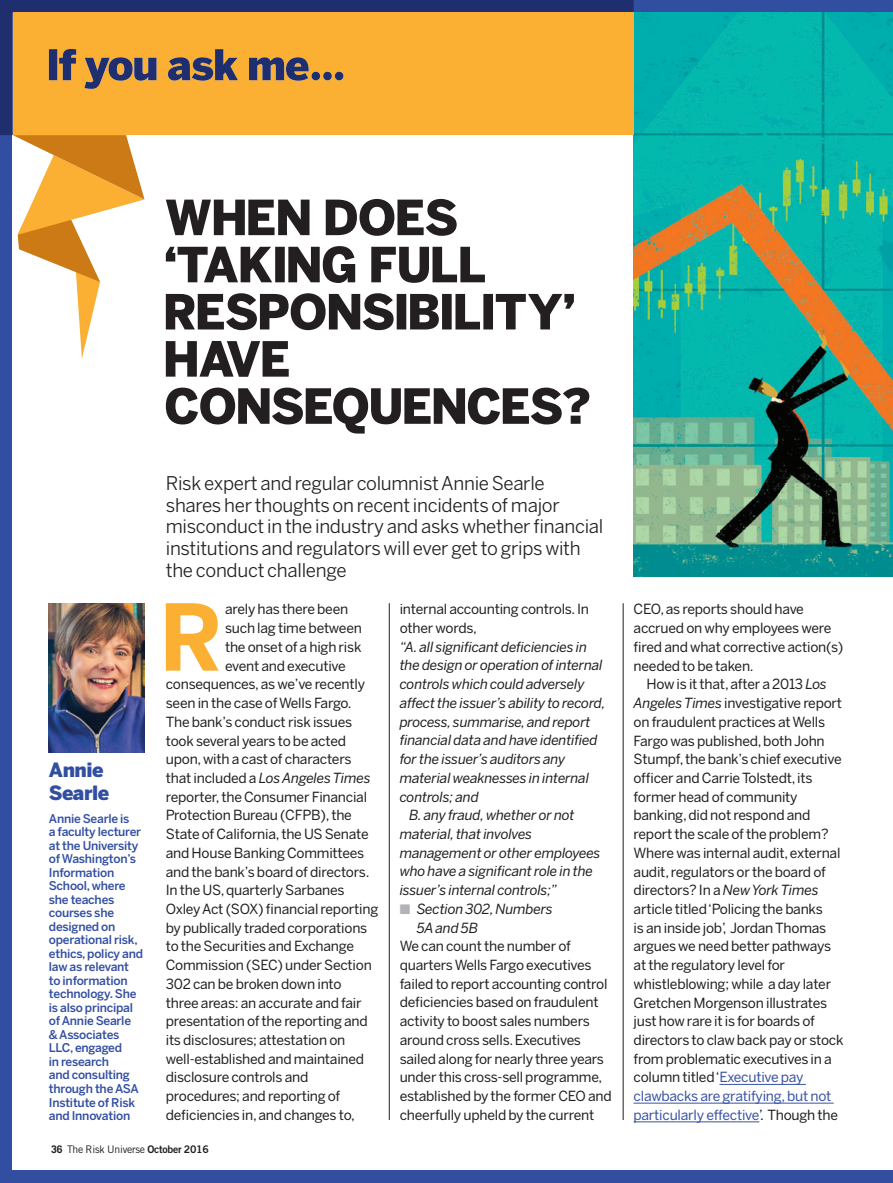
<style>
.page{position:relative;width:893px;height:1183px;background:#fff}
.page>*{position:absolute;margin:0;border:0;box-sizing:border-box;transform-origin:0 0}
.t1{font:900 19.5px/22.5px "Benton Sans";letter-spacing:-.025em;color:#324ea1}
.t2{font:18.75px/21.8px "Benton Sans";letter-spacing:-.015em;color:#231f20}
.t3{font:13.8px/18.8px "Benton Sans";letter-spacing:-.015em;color:#231f20}
.t4{font:italic 13.8px/18.8px "Benton Sans";letter-spacing:-.015em;color:#231f20}
.t5{font:500 12px/13.5px "Benton Sans";letter-spacing:-.02em;color:#324ea1}
.t6{font:10.5px "Trade Gothic";letter-spacing:-.02em;color:#231f20}
.s1{font-style:normal}
.s2{color:#b2b3b7}
.s3{font-weight:700}
.s4{font-family:"Trade Gothic Bold Two"}
.s5{font-style:italic}
.s6{color:#3853a3}
</style>
<div class="page">
<div style="left:0;top:0;width:893px;height:1182px;background:#324ea1"></div>
<div style="left:13px;top:13px;width:880px;height:1156px;background:#fff"></div>
<hr style="left:389px;top:603px;width:1px;height:516px;background:#231f20">
<hr style="left:719px;top:1083px;width:87px;height:1px;background:#3853a3">
<hr style="left:634px;top:1102px;width:200px;height:1px;background:#3853a3">
<hr style="left:634px;top:1121px;width:125px;height:1px;background:#3853a3">
<hr style="left:623px;top:603px;width:1px;height:516px;background:#231f20">
<svg style="left:0;top:0;width:634px;height:135px;background:#2d366a"></svg>
<img style="left:634px;top:13px;width:259px;height:564px">
<svg style="left:13px;top:135px;width:132px;height:223px"></svg>
<div style="left:13px;top:13px;width:621px;height:122px;background:#fbb033"></div>
<svg style="left:49px;top:49px;width:294px;height:40px"></svg>
<svg style="left:166px;top:387px;width:423px;height:46px"></svg>
<svg style="left:166px;top:341px;width:123px;height:35px"></svg>
<svg style="left:166px;top:293px;width:408px;height:37px"></svg>
<svg style="left:166px;top:246px;width:319px;height:37px"></svg>
<svg style="left:166px;top:199px;width:291px;height:37px"></svg>
<img style="left:49px;top:603px;width:96px;height:149px">
<svg style="left:166px;top:603px;width:53px;height:67px"></svg>
<h1 class="t1" style="left:49px;top:758px;width:62px">Annie<br>Searle</h1>
<p class="t5" style="left:49px;top:811px;width:96px">Annie Searle is<br>a faculty lecturer at the University of Washington’s<br>Information<br>School, where she teaches courses she designed on operational risk, ethics, policy and law as relevant to information technology. She is also principal of Annie Searle<br>&amp; Associates<br>LLC, engaged<br>in research<br>and consulting through the ASA<br>Institute of Risk and Innovation</p>
<h2 class="t2" style="left:166px;top:472px;width:439px">Risk expert and regular columnist Annie Searle shares her thoughts on recent incidents of major misconduct in the industry and asks whether financial institutions and regulators will ever get to grips with the conduct challenge</h2>
<p class="t3" style="left:225px;top:599px;width:125px">arely has there been</p>
<p class="t3" style="left:225px;top:618px;width:138px">such lag time between</p>
<p class="t3" style="left:225px;top:637px;width:138px">the onset of a high risk</p>
<p class="t3" style="left:225px;top:656px;width:122px">event and executive</p>
<p class="t3" style="left:166px;top:674px;width:201px">consequences, as we’ve recently</p>
<p class="t3" style="left:166px;top:693px;width:187px">seen in the case of Wells Fargo.</p>
<p class="t3" style="left:166px;top:712px;width:188px">The bank’s conduct risk issues</p>
<p class="t3" style="left:166px;top:730px;width:182px">took several years to be acted</p>
<p class="t3" style="left:166px;top:749px;width:187px">upon, with a cast of characters</p>
<p class="t4" style="left:166px;top:768px;width:206px"><span class="s1">that included a</span> Los Angeles Times</p>
<p class="t3" style="left:166px;top:786px;width:203px">reporter, the Consumer Financial</p>
<p class="t3" style="left:166px;top:805px;width:188px">Protection Bureau (CFPB), the</p>
<p class="t3" style="left:166px;top:824px;width:205px">State of California, the US Senate</p>
<p class="t3" style="left:166px;top:843px;width:200px">and House Banking Committees</p>
<p class="t3" style="left:166px;top:861px;width:205px">and the bank’s board of directors.</p>
<p class="t3" style="left:166px;top:880px;width:180px">In the US, quarterly Sarbanes</p>
<p class="t3" style="left:166px;top:899px;width:214px">Oxley Act (SOX) financial reporting</p>
<p class="t3" style="left:166px;top:917px;width:203px">by publically traded corporations</p>
<p class="t3" style="left:166px;top:936px;width:190px">to the Securities and Exchange</p>
<p class="t3" style="left:166px;top:955px;width:208px">Commission (SEC) under Section</p>
<p class="t3" style="left:166px;top:973px;width:177px">302 can be broken down into</p>
<p class="t3" style="left:166px;top:992px;width:197px">three areas: an accurate and fair</p>
<p class="t3" style="left:166px;top:1011px;width:204px">presentation of the reporting and</p>
<p class="t3" style="left:166px;top:1030px;width:181px">its disclosures; attestation on</p>
<p class="t3" style="left:166px;top:1048px;width:200px">well-established and maintained</p>
<p class="t3" style="left:166px;top:1067px;width:144px">disclosure controls and</p>
<p class="t3" style="left:166px;top:1086px;width:176px">procedures; and reporting of</p>
<p class="t3" style="left:166px;top:1104px;width:191px">deficiencies in, and changes to,</p>
<p class="t3" style="left:400px;top:599px;width:191px">internal accounting controls. In other words,</p>
<p class="t4" style="left:400px;top:637px;width:189px">“A. all significant deficiencies in</p>
<p class="t4" style="left:400px;top:656px;width:204px">the design or operation of internal</p>
<p class="t4" style="left:400px;top:675px;width:186px">controls which could adversely</p>
<p class="t4" style="left:400px;top:693px;width:207px">affect the issuer’s ability to record,</p>
<p class="t4" style="left:400px;top:712px;width:192px">process, summarise, and report</p>
<p class="t4" style="left:400px;top:731px;width:199px">financial data and have identified</p>
<p class="t4" style="left:400px;top:749px;width:167px">for the issuer’s auditors any</p>
<p class="t4" style="left:400px;top:768px;width:191px">material weaknesses in internal</p>
<p class="t4" style="left:400px;top:787px;width:81px">controls; and</p>
<p class="t4" style="left:409px;top:805px;width:167px">B. any fraud, whether or not</p>
<p class="t4" style="left:400px;top:824px;width:134px">material, that involves</p>
<p class="t4" style="left:400px;top:843px;width:202px">management or other employees</p>
<p class="t4" style="left:400px;top:862px;width:195px">who have a significant role in the</p>
<p class="t4" style="left:400px;top:880px;width:159px">issuer’s internal controls;”</p>
<p class="t4" style="left:417px;top:899px;width:138px;text-indent:-17px"><span class="s2">■</span> Section 302, Numbers<br>5A and 5B</p>
<p class="t3" style="left:400px;top:936px;width:214px">We can count the number of quarters Wells Fargo executives failed to report accounting control deficiencies based on fraudulent activity to boost sales numbers around cross sells. Executives sailed along for nearly three years under this cross-sell programme, established by the former CEO and cheerfully upheld by the current</p>
<p class="t6" style="left:51px;top:1142px;width:159px"><span class="s3">36</span> The Risk Universe <span class="s4">October 2016</span></p>
<p class="t3" style="left:634px;top:599px;width:211px">CEO, as reports should have accrued on why employees were fired and what corrective action(s) needed to be taken.</p>
<p class="t3" style="left:634px;top:674px;width:211px;text-indent:13px">How is it that, after a 2013 <span class="s5">Los<br>Angeles Times</span> investigative report on fraudulent practices at Wells<br>Fargo was published, both John<br>Stumpf, the bank’s chief executive officer and Carrie Tolstedt, its former head of community banking, did not respond and report the scale of the problem?<br>Where was internal audit, external audit, regulators or the board of directors? In a <span class="s5">New York Times </span>article titled ‘Policing the banks<br>is an inside job’, Jordan Thomas argues we need better pathways at the regulatory level for whistleblowing; while a day later<br>Gretchen Morgenson illustrates just how rare it is for boards of directors to claw back pay or stock from problematic executives in a column titled ‘<span class="s6">Executive pay clawbacks are gratifying, but not particularly effective</span>’. Though the</p>
</div>
